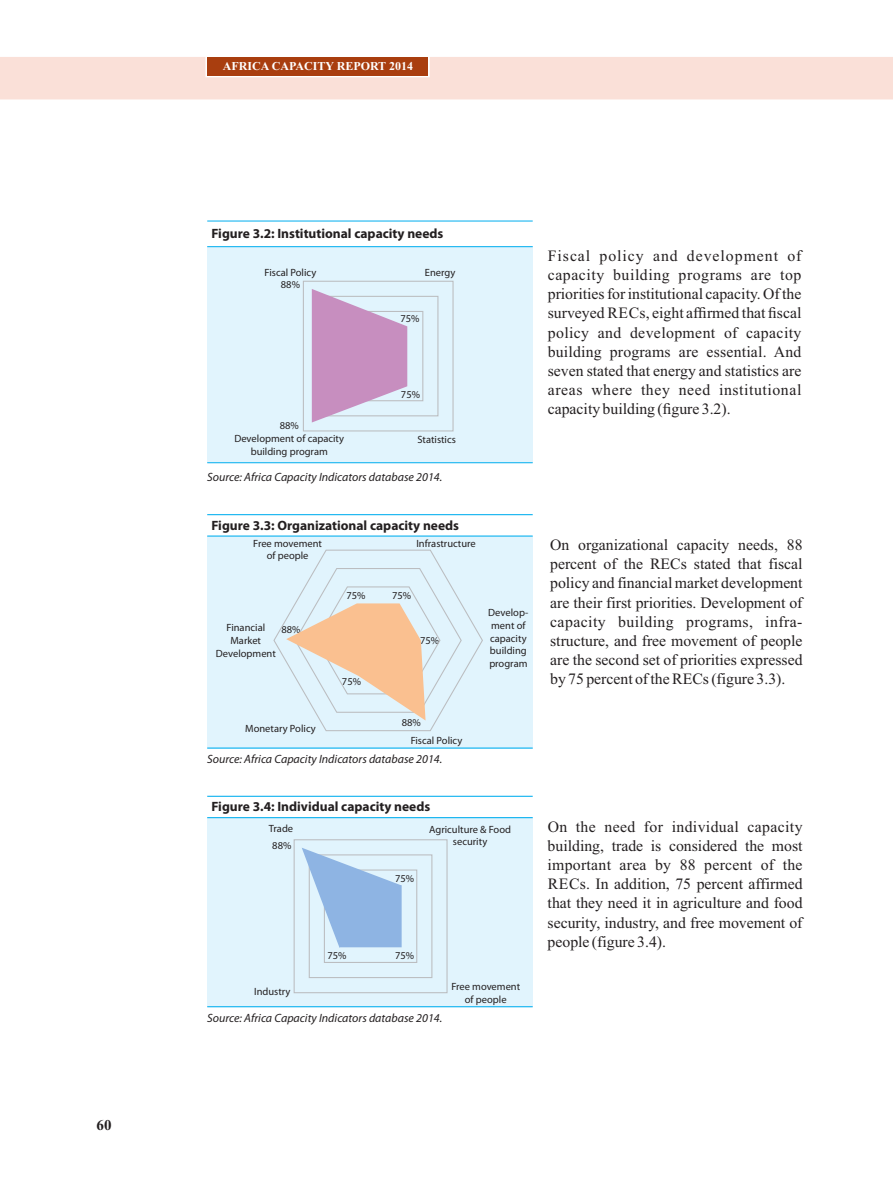
<style>
.page{position:relative;width:893px;height:1191px;background:#fff}
.page>*{position:absolute;margin:0;border:0;box-sizing:border-box;transform-origin:0 0}
.t1{font:15.75px/19.2px "Times New Roman";color:#231f20;text-align:justify}
.t2{font:700 15px "Times New Roman";color:#231f20}
.t3{font:700 13.5px "Myriad Pro";color:#231f20}
.t4{font:italic 12px "Myriad Pro";color:#231f20}
.t5{font:700 12px "Times New Roman";color:#fff}
.t6{font:10.5px/12.6px "Myriad Pro";color:#231f20;text-align:center}
</style>
<div class="page">
<div style="left:207px;top:247px;width:326px;height:216px;background:#e1f4fd"></div>
<div style="left:303px;top:281px;width:151px;height:150px;border:1px solid #bbbdc0"></div>
<div style="left:318px;top:296px;width:120px;height:120px;border:1px solid #bbbdc0"></div>
<div style="left:333px;top:311px;width:90px;height:90px;border:1px solid #bbbdc0"></div>
<svg style="left:312px;top:289px;width:95px;height:133px"></svg>
<hr style="left:207px;top:246px;width:326px;height:1px;background:#00aeef">
<hr style="left:207px;top:462px;width:326px;height:1px;background:#00aeef">
<hr style="left:207px;top:221px;width:326px;height:1px;background:#00aeef">
<div style="left:0;top:57px;width:893px;height:42px;background:#fae0d8"></div>
<div style="left:208px;top:57px;width:220px;height:18px;background:#a93e0f"></div>
<div style="left:207px;top:817px;width:326px;height:189px;background:#e1f4fd"></div>
<hr style="left:207px;top:795px;width:326px;height:2px;background:#00aeef">
<hr style="left:207px;top:817px;width:326px;height:1px;background:#00aeef">
<hr style="left:207px;top:1006px;width:326px;height:1px;background:#00aeef">
<div style="left:294px;top:839px;width:154px;height:154px;border:1px solid #bbbdc0"></div>
<div style="left:309px;top:854px;width:123px;height:124px;border:1px solid #bbbdc0"></div>
<div style="left:324px;top:869px;width:93px;height:94px;border:1px solid #bbbdc0"></div>
<svg style="left:302px;top:848px;width:100px;height:100px"></svg>
<div style="left:207px;top:536px;width:326px;height:212px;background:#e1f4fd"></div>
<hr style="left:207px;top:514px;width:326px;height:1px;background:#00aeef">
<hr style="left:207px;top:747px;width:326px;height:1px;background:#00aeef">
<hr style="left:207px;top:535px;width:326px;height:1px;background:#00aeef">
<svg style="left:273px;top:549px;width:210px;height:183px"></svg>
<p class="t2" style="left:97px;top:1119px;width:16px">60</p>
<p class="t5" style="left:223px;top:62px;width:192px">AFRICA CAPACITY REPORT 2014</p>
<p class="t3" style="left:211px;top:228px;width:233px">Figure 3.2: Institutional capacity needs</p>
<p class="t6" style="left:265px;top:267px;width:53px">Fiscal Policy<br>88%</p>
<p class="t6" style="left:425px;top:267px;width:32px">Energy</p>
<p class="t6" style="left:400px;top:313px;width:21px">75%</p>
<p class="t6" style="left:401px;top:389px;width:21px">75%</p>
<p class="t6" style="left:234px;top:420px;width:111px">88%<br>Development of capacity building program</p>
<p class="t4" style="left:207px;top:472px;width:237px">Source: Africa Capacity Indicators database 2014.</p>
<p class="t6" style="left:417px;top:434px;width:40px">Statistics</p>
<p class="t3" style="left:211px;top:519px;width:249px">Figure 3.3: Organizational capacity needs</p>
<p class="t6" style="left:253px;top:538px;width:70px">Free movement of people</p>
<p class="t6" style="left:226px;top:622px;width:40px">Financial</p>
<p class="t6" style="left:281px;top:623px;width:21px">88%</p>
<p class="t6" style="left:216px;top:635px;width:62px">Market<br>Development</p>
<p class="t6" style="left:245px;top:723px;width:72px">Monetary Policy</p>
<p class="t6" style="left:346px;top:589px;width:21px">75%</p>
<p class="t6" style="left:342px;top:676px;width:21px">75%</p>
<p class="t6" style="left:416px;top:538px;width:61px">Infrastructure</p>
<p class="t6" style="left:392px;top:589px;width:21px">75%</p>
<p class="t6" style="left:420px;top:634px;width:21px">75%</p>
<p class="t6" style="left:411px;top:715px;width:53px;line-height:17.4px;text-align:left;text-indent:-9px">88%<br>Fiscal Policy</p>
<p class="t4" style="left:207px;top:754px;width:237px">Source: Africa Capacity Indicators database 2014.</p>
<p class="t6" style="left:488px;top:607px;width:42px;text-align:left">Develop&shy;ment of capacity building program</p>
<p class="t3" style="left:211px;top:800px;width:220px">Figure 3.4: Individual capacity needs</p>
<p class="t6" style="left:269px;top:820px;width:26px;line-height:17.4px">Trade<br>88%</p>
<p class="t6" style="left:254px;top:986px;width:38px">Industry</p>
<p class="t6" style="left:327px;top:950px;width:21px">75%</p>
<p class="t6" style="left:395px;top:873px;width:21px">75%</p>
<p class="t6" style="left:429px;top:823px;width:83px">Agriculture &amp; Food security</p>
<p class="t6" style="left:395px;top:950px;width:21px">75%</p>
<p class="t6" style="left:451px;top:981px;width:70px">Free movement of people</p>
<p class="t4" style="left:207px;top:1012px;width:237px">Source: Africa Capacity Indicators database 2014.</p>
<p class="t1" style="left:548px;top:247px;width:255px">Fiscal policy and development of capacity building programs are top priorities for institutional capacity. Of the surveyed RECs, eight affirmed that fiscal policy and development of capacity building programs are essential. And seven stated that energy and statistics are areas where they need institutional capacity building (figure 3.2).</p>
<p class="t1" style="left:550px;top:537px;width:254px">On organizational capacity needs, 88 percent of the RECs stated that fiscal policy and financial market development are their first priorities. Development of capacity building programs, infra&shy;structure, and free movement of people are the second set of priorities expressed by 75 percent of the RECs (figure 3.3).</p>
<p class="t1" style="left:548px;top:818px;width:256px">On the need for individual capacity building, trade is considered the most important area by 88 percent of the RECs. In addition, 75 percent affirmed that they need it in agriculture and food security, industry, and free movement of people (figure 3.4).</p>
</div>
